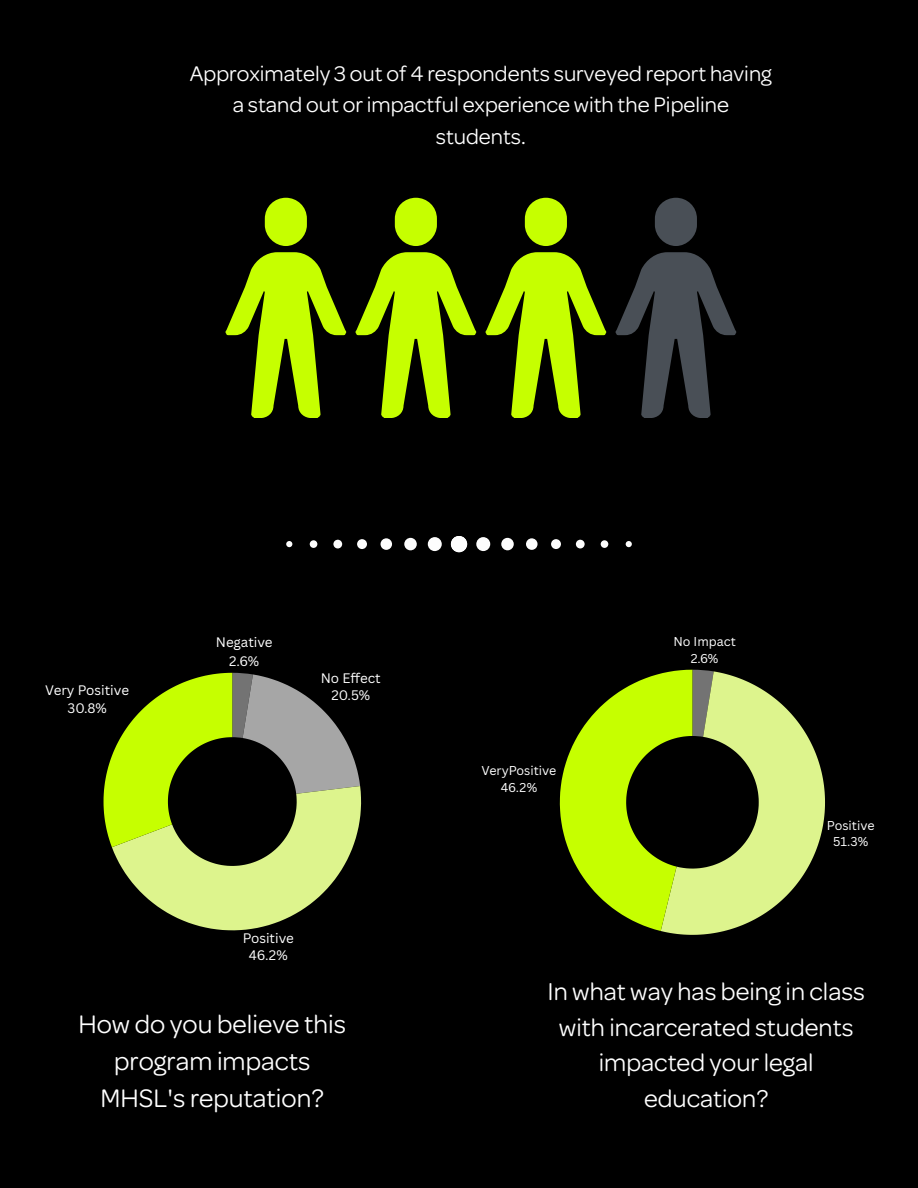
<style>
.page{position:relative;width:918px;height:1188px;background:#000}
.page>*{position:absolute;margin:0;border:0;box-sizing:border-box;transform-origin:0 0}
.t1{font:27px/37.2px "Omnes";color:#fff;text-align:center}
.t2{font:25.95px/35.5px "Omnes";color:#fff;text-align:center}
.t3{font:22.5px/31.3px "Omnes";color:#fff;text-align:center}
.t4{font:13.35px/17px "Canva Sans";color:#fff;text-align:center}
.t5{font:12.45px/15.6px "Canva Sans";color:#fff;text-align:center}
</style>
<div class="page">
<svg style="left:225px;top:198px;width:382px;height:220px"></svg>
<svg style="left:615px;top:198px;width:121px;height:220px"></svg>
<svg style="left:104px;top:673px;width:257px;height:257px"></svg>
<svg style="left:560px;top:670px;width:265px;height:265px"></svg>
<div style="left:451px;top:536px;width:16px;height:16px;background:#fff;border-radius:8px"></div>
<div style="left:428px;top:537px;width:14px;height:14px;background:#fff;border-radius:7px"></div>
<div style="left:476px;top:537px;width:14px;height:14px;background:#fff;border-radius:7px"></div>
<div style="left:404px;top:538px;width:13px;height:12px;background:#fff;border-radius:6px"></div>
<div style="left:501px;top:538px;width:13px;height:12px;background:#fff;border-radius:6px"></div>
<div style="left:380px;top:538px;width:12px;height:12px;background:#fff;border-radius:6px"></div>
<div style="left:526px;top:538px;width:12px;height:12px;background:#fff;border-radius:6px"></div>
<div style="left:357px;top:539px;width:10px;height:10px;background:#fff;border-radius:5px"></div>
<div style="left:551px;top:539px;width:10px;height:10px;background:#fff;border-radius:5px"></div>
<div style="left:333px;top:540px;width:9px;height:9px;background:#fff;border-radius:4px"></div>
<div style="left:576px;top:540px;width:9px;height:9px;background:#fff;border-radius:4px"></div>
<div style="left:310px;top:540px;width:7px;height:8px;background:#fff;border-radius:4px"></div>
<div style="left:601px;top:540px;width:7px;height:8px;background:#fff;border-radius:4px"></div>
<svg style="left:286px;top:541px;width:6px;height:6px"></svg>
<svg style="left:626px;top:541px;width:5px;height:6px"></svg>
<p class="t3" style="left:190px;top:60px;width:584px">Approximately 3 out of 4 respondents surveyed report having a stand out or impactful experience with the Pipeline students.</p>
<p class="t4" style="left:45px;top:681px;width:85px;line-height:18.5px">Very Positive<br>30.8%</p>
<p class="t4" style="left:216px;top:633px;width:58px;line-height:18.5px">Negative<br>2.6%</p>
<p class="t4" style="left:321px;top:669px;width:62px">No Effect<br>20.5%</p>
<p class="t4" style="left:243px;top:929px;width:53px">Positive<br>46.2%</p>
<p class="t1" style="left:78px;top:1008px;width:269px">How do you believe this program impacts<br>MHSL's reputation?</p>
<p class="t5" style="left:482px;top:762px;width:76px;line-height:17px">VeryPositive<br>46.2%</p>
<p class="t5" style="left:673px;top:633px;width:64px;line-height:16.6px">No Impact<br>2.6%</p>
<p class="t5" style="left:827px;top:817px;width:49px">Positive<br>51.3%</p>
<h1 class="t2" style="left:547px;top:976px;width:319px">In what way has being in class with incarcerated students impacted your legal education?</h1>
</div>
